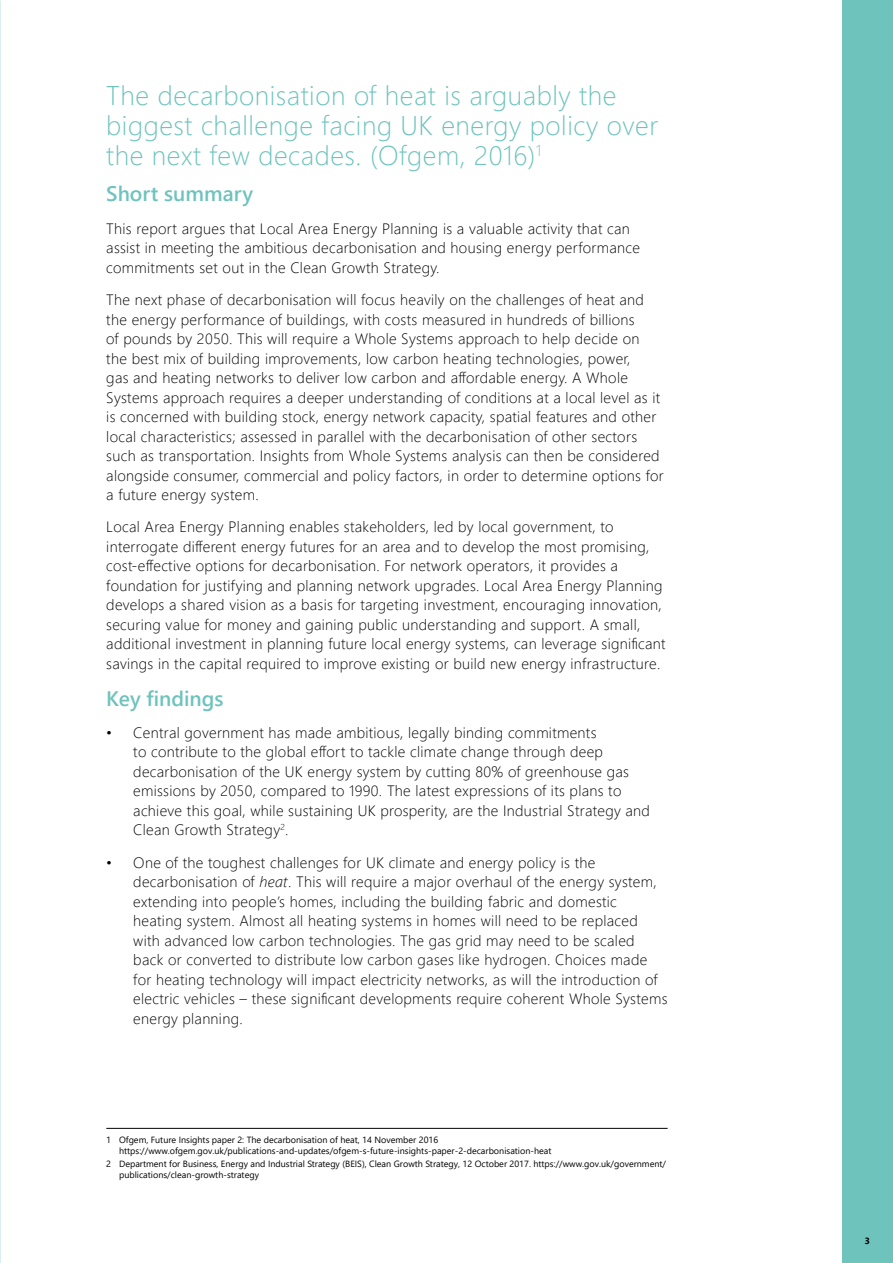
<style>
.page{position:relative;width:893px;height:1263px;background:#fff}
.page>*{position:absolute;margin:0;border:0;box-sizing:border-box;transform-origin:0 0}
.t1{font:300 27px/30px "Segoe UI";letter-spacing:.02em;color:#6ec3bd}
.t2{font:600 21px "Segoe UI";color:#6ec3bd}
.t3{font:300 15px/19.5px "Segoe UI";letter-spacing:.02em;color:#000}
.t4{font:9px/10.8px "Segoe UI";color:#000}
.t5{font:700 9px "Segoe UI";color:#000}
.s1{font-style:italic}
</style>
<div class="page">
<div style="left:842px;top:0;width:51px;height:1263px;background:#6ec3bd"></div>
<hr style="left:106px;top:1128px;width:562px;height:1px;background:#000">
<h1 class="t1" style="left:106px;top:78px;width:553px">The decarbonisation of heat is arguably the biggest challenge facing UK energy policy over the next few decades. (Ofgem, 2016)<sup>1</sup></h1>
<h2 class="t2" style="left:106px;top:174px;width:148px">Short summary</h2>
<p class="t3" style="left:106px;top:217px;width:535px">This report argues that Local Area Energy Planning is a valuable activity that can assist in meeting the ambitious decarbonisation and housing energy performance commitments set out in the Clean Growth Strategy.</p>
<p class="t3" style="left:106px;top:288px;width:559px">The next phase of decarbonisation will focus heavily on the challenges of heat and the energy performance of buildings, with costs measured in hundreds of billions<br>of pounds by 2050. This will require a Whole Systems approach to help decide on the best mix of building improvements, low carbon heating technologies, power,<br>gas and heating networks to deliver low carbon and affordable energy. A Whole Systems approach requires a deeper understanding of conditions at a local level as it is concerned with building stock, energy network capacity, spatial features and other local characteristics; assessed in parallel with the decarbonisation of other sectors such as transportation. Insights from Whole Systems analysis can then be considered alongside consumer, commercial and policy factors, in order to determine options for a future energy system.</p>
<p class="t3" style="left:106px;top:516px;width:561px">Local Area Energy Planning enables stakeholders, led by local government, to interrogate different energy futures for an area and to develop the most promising, cost-effective options for decarbonisation. For network operators, it provides a foundation for justifying and planning network upgrades. Local Area Energy Planning develops a shared vision as a basis for targeting investment, encouraging innovation, securing value for money and gaining public understanding and support. A small, additional investment in planning future local energy systems, can leverage significant savings in the capital required to improve existing or build new energy infrastructure.</p>
<h2 class="t2" style="left:106px;top:678px;width:119px">Key findings</h2>
<p class="t3" style="left:133px;top:721px;width:518px;text-indent:-27px">• Central government has made ambitious, legally binding commitments<br>to contribute to the global effort to tackle climate change through deep decarbonisation of the UK energy system by cutting 80% of greenhouse gas emissions by 2050, compared to 1990. The latest expressions of its plans to achieve this goal, while sustaining UK prosperity, are the Industrial Strategy and Clean Growth Strategy<sup>2</sup>.</p>
<p class="t3" style="left:133px;top:851px;width:536px;text-indent:-27px">• One of the toughest challenges for UK climate and energy policy is the decarbonisation of <span class="s1">heat</span>. This will require a major overhaul of the energy system, extending into people’s homes, including the building fabric and domestic heating system. Almost all heating systems in homes will need to be replaced with advanced low carbon technologies. The gas grid may need to be scaled back or converted to distribute low carbon gases like hydrogen. Choices made for heating technology will impact electricity networks, as will the introduction of electric vehicles – these significant developments require coherent Whole Systems energy planning.</p>
<p class="t4" style="left:119px;top:1134px;width:434px;text-indent:-13px">1 Ofgem, Future Insights paper 2: The decarbonisation of heat, 14 November 2016 https://www.ofgem.gov.uk/publications-and-updates/ofgem-s-future-insights-paper-2-decarbonisation-heat</p>
<p class="t4" style="left:119px;top:1158px;width:548px;text-indent:-13px">2 Department for Business, Energy and Industrial Strategy (BEIS), Clean Growth Strategy, 12 October 2017. https://www.gov.uk/government/ publications/clean-growth-strategy</p>
<p class="t5" style="left:865px;top:1232px;width:7px">3</p>
</div>
